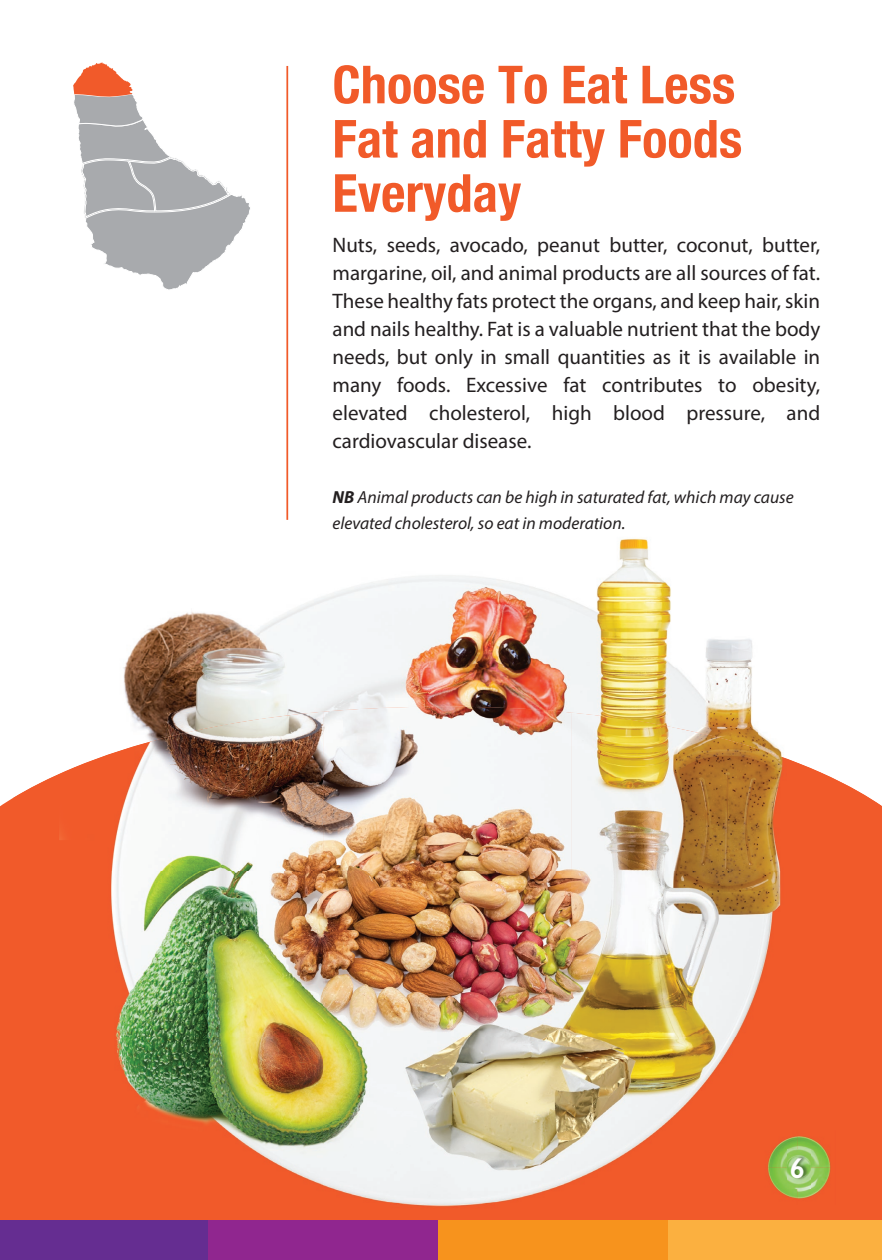
<style>
.page{position:relative;width:882px;height:1260px;background:#fff}
.page>*{position:absolute;margin:0;border:0;box-sizing:border-box;transform-origin:0 0}
.t1{font:700 condensed 52.5px/54.2px "Helvetica Neue";color:#f15a29}
.t2{font:600 28.35px "Gill Sans";color:#fff}
.t3{font:21px/28px "Myriad Pro";color:#231f20;text-align:justify}
.t4{font:italic 17.5px/26.2px "Myriad Pro";color:#231f20}
.s1{font-weight:700}
</style>
<div class="page">
<img style="left:123px;top:491px;width:630px;height:177px">
<img style="left:123px;top:668px;width:138px;height:44px">
<img style="left:261px;top:668px;width:491px;height:45px">
<img style="left:75px;top:712px;width:248px;height:490px">
<img style="left:323px;top:707px;width:249px;height:495px">
<img style="left:571px;top:713px;width:249px;height:489px">
<div style="left:13px;top:767px;width:62px;height:453px;background:#f15a2a"></div>
<div style="left:820px;top:772px;width:62px;height:448px;background:#f15a2a"></div>
<div style="left:75px;top:1202px;width:745px;height:18px;background:#f15a2a"></div>
<div style="left:0;top:1220px;width:208px;height:40px;background:#652d91"></div>
<div style="left:208px;top:1220px;width:230px;height:40px;background:#90268f"></div>
<div style="left:438px;top:1220px;width:230px;height:40px;background:#f7931d"></div>
<div style="left:668px;top:1220px;width:214px;height:40px;background:#fbb040"></div>
<hr style="left:286px;top:66px;width:2px;height:454px;background:#f15a29">
<svg style="left:73px;top:62px;width:177px;height:228px"></svg>
<img style="left:759px;top:1131px;width:77px;height:74px">
<img style="left:788px;top:1150px;width:23px;height:39px">
<h1 class="t1" style="left:332px;top:54px;width:411px">Choose To Eat Less<br>Fat and Fatty Foods<br>Everyday</h1>
<p class="t3" style="left:333px;top:231px;width:489px">Nuts, seeds, avocado, peanut butter, coconut, butter, margarine, oil, and animal products are all sources of fat.<br>These healthy fats protect the organs, and keep hair, skin and nails healthy. Fat is a valuable nutrient that the body needs, but only in small quantities as it is available in many foods. Excessive fat contributes to obesity, elevated cholesterol, high blood pressure, and cardiovascular disease.</p>
<p class="t4" style="left:333px;top:483px;width:463px"><span class="s1">NB</span> Animal products can be high in saturated fat, which may cause elevated cholesterol, so eat in moderation.</p>
<h2 class="t2" style="left:790px;top:1151px;width:17px">6</h2>
</div>
